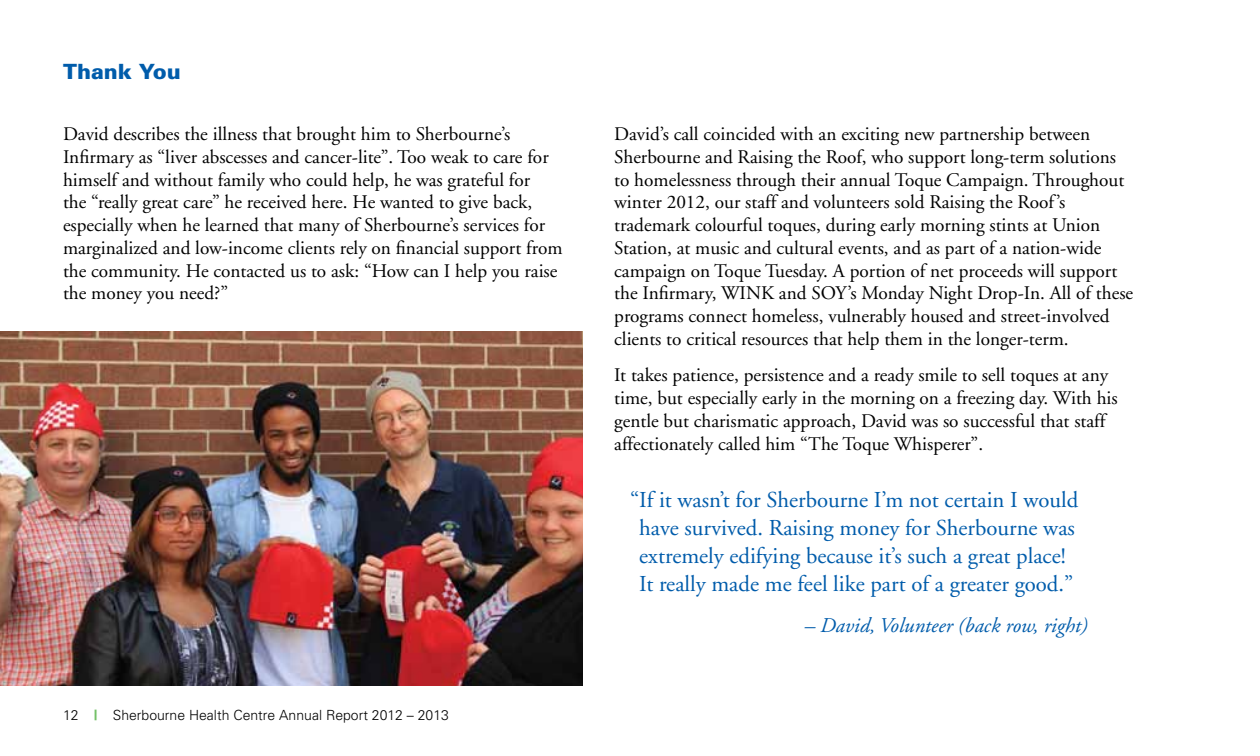
<style>
.page{position:relative;width:1260px;height:756px;background:#fff}
.page>*{position:absolute;margin:0;border:0;box-sizing:border-box;transform-origin:0 0}
.t1{font:22.75px/28px "Adobe Garamond";color:#005cab;text-align:center}
.t2{font:italic 21px "Adobe Garamond";color:#005cab}
.t3{font:900 21px "Univers";color:#005cab}
.t4{font:19.25px/22.8px "Adobe Garamond";color:#000}
.t5{font:300 14px "Univers";color:#000}
.s1{font-weight:900;color:#73c167}
</style>
<div class="page">
<img style="left:0;top:331px;width:583px;height:354px">
<p class="t3" style="left:63px;top:59px;width:119px">Thank You</p>
<p class="t4" style="left:63px;top:123px;width:501px">David describes the illness that brought him to Sherbourne’s Infirmary as “liver abscesses and cancer-lite”. Too weak to care for himself and without family who could help, he was grateful for<br>the “really great care” he received here. He wanted to give back, especially when he learned that many of Sherbourne’s services for marginalized and low-income clients rely on financial support from the community. He contacted us to ask: “How can I help you raise the money you need?”</p>
<p class="t4" style="left:614px;top:123px;width:520px">David’s call coincided with an exciting new partnership between Sherbourne and Raising the Roof, who support long-term solutions to homelessness through their annual Toque Campaign. Throughout winter 2012, our staff and volunteers sold Raising the Roof’s trademark colourful toques, during early morning stints at Union Station, at music and cultural events, and as part of a nation-wide campaign on Toque Tuesday. A portion of net proceeds will support the Infirmary, WINK and SOY’s Monday Night Drop-In. All of these programs connect homeless, vulnerably housed and street-involved clients to critical resources that help them in the longer-term.</p>
<p class="t4" style="left:614px;top:365px;width:505px">It takes patience, persistence and a ready smile to sell toques at any time, but especially early in the morning on a freezing day. With his gentle but charismatic approach, David was so successful that staff affectionately called him “The Toque Whisperer”.</p>
<p class="t1" style="left:630px;top:487px;width:450px">“If it wasn’t for Sherbourne I’m not certain I would have survived. Raising money for Sherbourne was extremely edifying because it’s such a great place!<br>It really made me feel like part of a greater good.”</p>
<p class="t2" style="left:804px;top:615px;width:284px">– David, Volunteer (back row, right)</p>
<p class="t5" style="left:63px;top:707px;width:387px">12 <span class="s1">|</span> Sherbourne Health Centre Annual Report 2012 – 2013</p>
</div>
